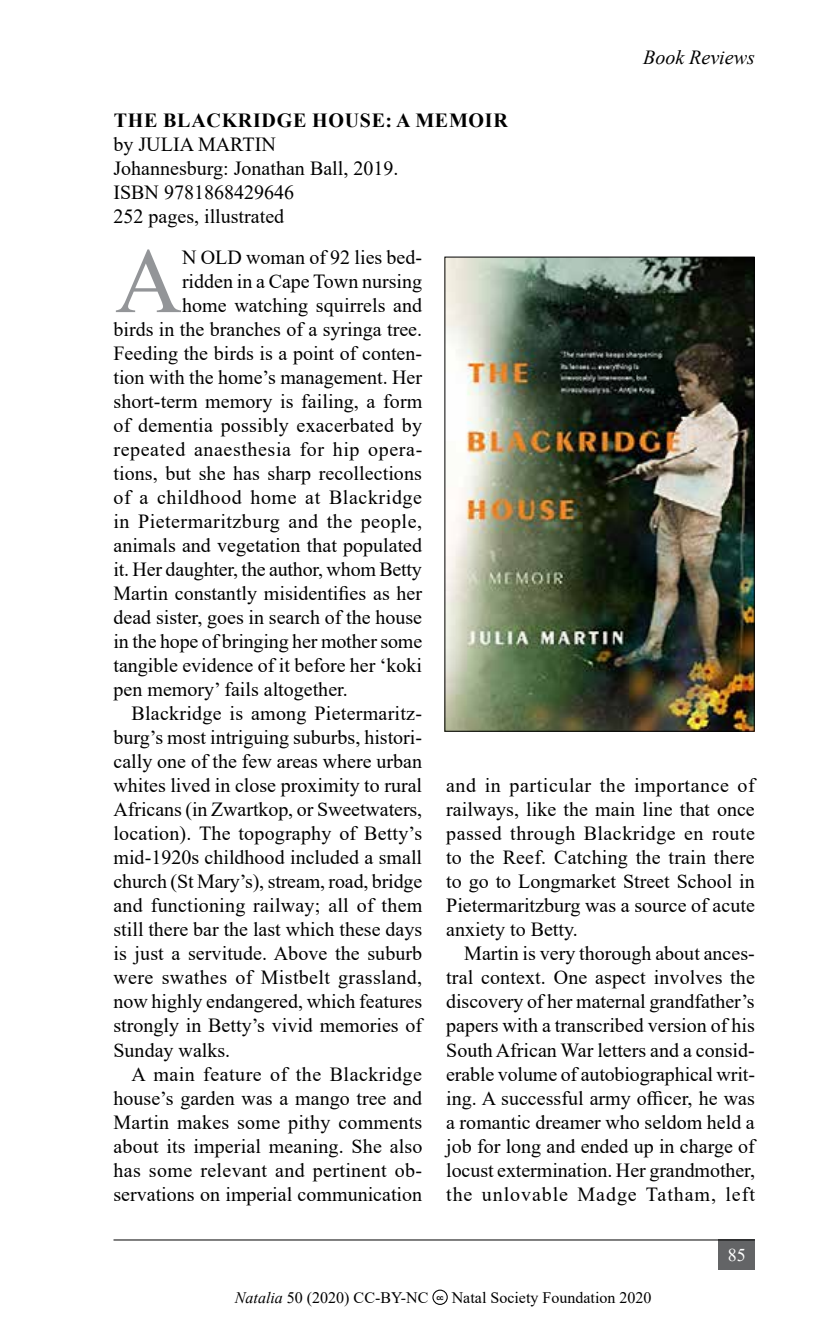
<style>
.page{position:relative;width:840px;height:1333px;background:#fff}
.page>*{position:absolute;margin:0;border:0;box-sizing:border-box;transform-origin:0 0}
.t1{font:92.4px "Times New Roman";color:#939598}
.t2{font:20px/24px "Times New Roman";color:#000;text-align:justify}
.t3{font:20px "Times New Roman";letter-spacing:.03em;color:#000}
.t4{font:20px "Times New Roman";letter-spacing:.025em;color:#000}
.t5{font:20px "Times New Roman";letter-spacing:.02em;color:#000}
.t6{font:700 20px "Times New Roman";letter-spacing:.035em;color:#000}
.t7{font:italic 20px "Times New Roman";color:#000}
.t8{font:18px "Times New Roman";color:#fff}
.t9{font:16px "Times New Roman";color:#000}
.t10{font:700 7px "Arial";color:#000}
.s1{font-style:italic}
</style>
<div class="page">
<div style="left:718px;top:1239px;width:36px;height:30px;background:#636466"></div>
<hr style="left:113px;top:1239px;width:641px;height:1px;background:#000">
<div style="left:432px;top:1289px;width:15px;height:15px;border:1px solid #000;border-radius:50%"></div>
<img style="left:446px;top:258px;width:306px;height:471px">
<div style="left:444px;top:256px;width:310px;height:475px;border:1px solid #000"></div>
<p class="t7" style="left:642px;top:43px;width:113px">Book Reviews</p>
<p class="t6" style="left:114px;top:106px;width:395px">THE BLACKRIDGE HOUSE: A MEMOIR</p>
<p class="t2" style="left:113px;top:132px;width:286px;text-align:left">by JULIA MARTIN<br>Johannesburg: Jonathan Ball, 2019.<br>ISBN 9781868429646<br>252 pages, illustrated</p>
<h1 class="t1" style="left:115px;top:216px;width:68px">A</h1>
<p class="t2" style="left:182px;top:245px;width:241px">N OLD woman of 92 lies bed-</p>
<p class="t2" style="left:182px;top:269px;width:241px">ridden in a Cape Town nursing</p>
<p class="t2" style="left:182px;top:293px;width:241px">home watching squirrels and</p>
<p class="t2" style="left:113px;top:317px;width:310px">birds in the branches of a syringa tree.</p>
<p class="t2" style="left:113px;top:341px;width:310px">Feeding the birds is a point of conten-</p>
<p class="t2" style="left:113px;top:365px;width:310px">tion with the home’s management. Her</p>
<p class="t2" style="left:113px;top:389px;width:310px">short-term memory is failing, a form</p>
<p class="t2" style="left:113px;top:413px;width:310px">of dementia possibly exacerbated by</p>
<p class="t3" style="left:113px;top:435px;width:310px">repeated anaesthesia for hip opera-</p>
<p class="t2" style="left:113px;top:461px;width:310px">tions, but she has sharp recollections</p>
<p class="t3" style="left:113px;top:483px;width:310px">of a childhood home at Blackridge</p>
<p class="t4" style="left:113px;top:507px;width:310px">in Pietermaritzburg and the people,</p>
<p class="t2" style="left:113px;top:533px;width:310px">animals and vegetation that populated</p>
<p class="t2" style="left:113px;top:557px;width:310px">it. Her daughter, the author, whom Betty</p>
<p class="t2" style="left:113px;top:581px;width:310px">Martin constantly misidentifies as her</p>
<p class="t2" style="left:113px;top:605px;width:310px">dead sister, goes in search of the house</p>
<p class="t2" style="left:113px;top:629px;width:310px">in the hope of bringing her mother some</p>
<p class="t2" style="left:113px;top:653px;width:310px">tangible evidence of it before her ‘koki</p>
<p class="t2" style="left:113px;top:677px;width:235px">pen memory’ fails altogether.</p>
<p class="t2" style="left:131px;top:701px;width:292px">Blackridge is among Pietermaritz-</p>
<p class="t2" style="left:113px;top:725px;width:310px">burg’s most intriguing suburbs, histori-</p>
<p class="t2" style="left:113px;top:749px;width:310px">cally one of the few areas where urban</p>
<p class="t2" style="left:113px;top:773px;width:310px">whites lived in close proximity to rural</p>
<p class="t2" style="left:113px;top:797px;width:310px">Africans (in Zwartkop, or Sweetwaters,</p>
<p class="t2" style="left:113px;top:821px;width:310px">location). The topography of Betty’s</p>
<p class="t2" style="left:113px;top:845px;width:310px">mid-1920s childhood included a small</p>
<p class="t2" style="left:113px;top:869px;width:310px">church (St Mary’s), stream, road, bridge</p>
<p class="t2" style="left:113px;top:893px;width:310px">and functioning railway; all of them</p>
<p class="t2" style="left:113px;top:917px;width:310px">still there bar the last which these days</p>
<p class="t2" style="left:113px;top:941px;width:310px">is just a servitude. Above the suburb</p>
<p class="t5" style="left:113px;top:963px;width:310px">were swathes of Mistbelt grassland,</p>
<p class="t2" style="left:113px;top:989px;width:310px">now highly endangered, which features</p>
<p class="t2" style="left:113px;top:1013px;width:310px">strongly in Betty’s vivid memories of</p>
<p class="t2" style="left:113px;top:1037px;width:118px">Sunday walks.</p>
<p class="t4" style="left:131px;top:1059px;width:292px">A main feature of the Blackridge</p>
<p class="t2" style="left:113px;top:1085px;width:310px">house’s garden was a mango tree and</p>
<p class="t2" style="left:113px;top:1109px;width:310px">Martin makes some pithy comments</p>
<p class="t2" style="left:113px;top:1133px;width:310px">about its imperial meaning. She also</p>
<p class="t2" style="left:113px;top:1157px;width:310px">has some relevant and pertinent ob-</p>
<p class="t2" style="left:113px;top:1181px;width:310px">servations on imperial communication</p>
<p class="t2" style="left:446px;top:773px;width:310px">and in particular the importance of railways, like the main line that once passed through Blackridge en route to the Reef. Catching the train there to go to Longmarket Street School in Pietermaritzburg was a source of acute anxiety to Betty.</p>
<p class="t2" style="left:446px;top:941px;width:310px;text-indent:18px">Martin is very thorough about ances&shy;tral context. One aspect involves the discovery of her maternal grandfather’s papers with a transcribed version of his South African War letters and a consid&shy;erable volume of autobiographical writ&shy;ing. A successful army officer, he was a romantic dreamer who seldom held a job for long and ended up in charge of locust extermination. Her grandmother, the unlovable Madge Tatham, left</p>
<p class="t9" style="left:235px;top:1286px;width:195px"><span class="s1">Natalia</span> 50 (2020) CC-BY-NC</p>
<p class="t10" style="left:436px;top:1292px;width:9px">cc</p>
<p class="t9" style="left:451px;top:1286px;width:201px">Natal Society Foundation 2020</p>
<p class="t8" style="left:727px;top:1241px;width:19px">85</p>
</div>
